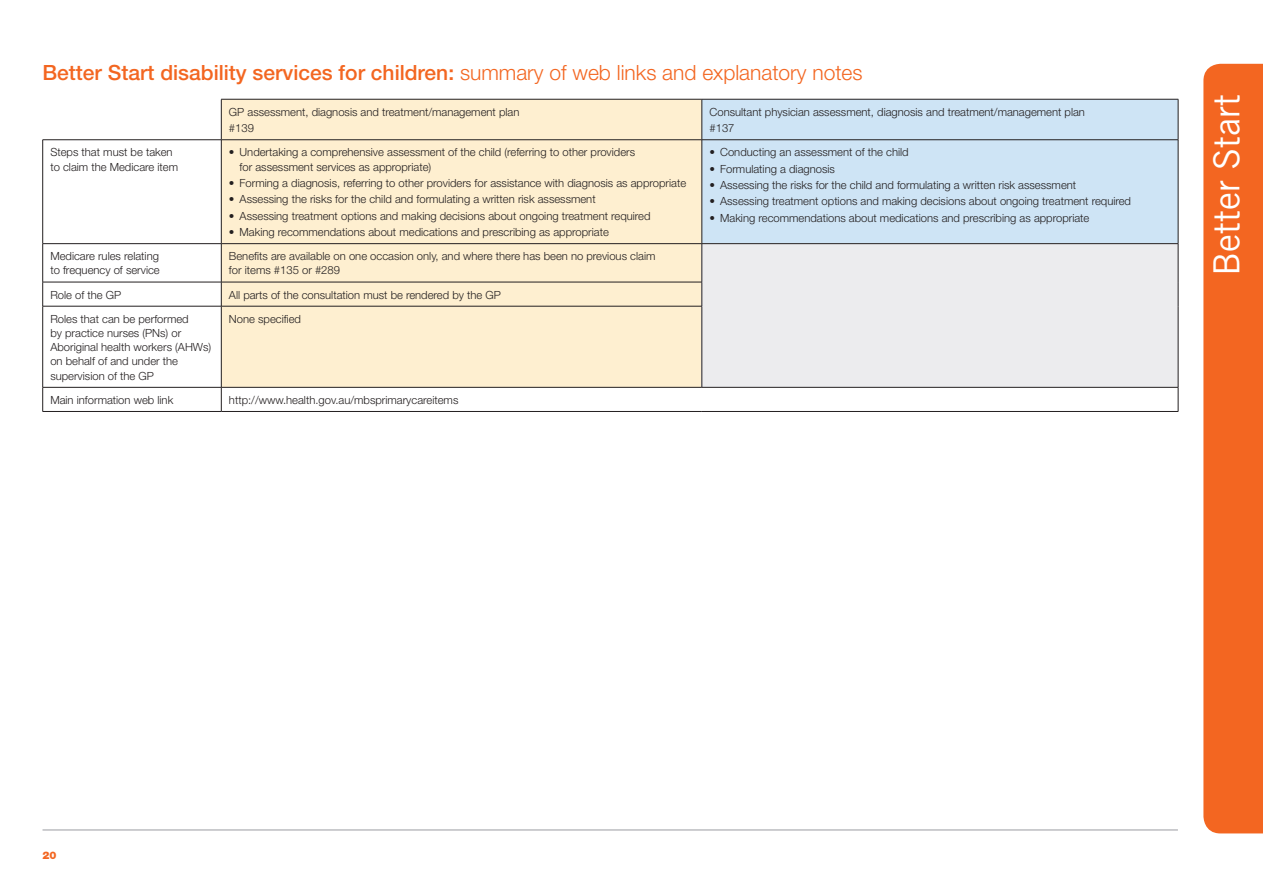
<style>
.page{position:relative;width:1263px;height:893px;background:#fff}
.page>*{position:absolute;margin:0;border:0;box-sizing:border-box;transform-origin:0 0}
.t1{font:36px "Trade Gothic LT";color:#fff}
.t2{font:500 21px "Helvetica Neue LT";color:#f36621}
.t3{font:300 11.25px/14.2px "Helvetica Neue LT";color:#231f20}
.t4{font:900 10.5px "Helvetica Neue LT";color:#f36621}
.s1{font-weight:300}
</style>
<div class="page">
<hr style="left:43px;top:829px;width:1135px;height:2px;background:#bcbdc0">
<div style="left:222px;top:100px;width:480px;height:287px;background:#feefd0"></div>
<div style="left:703px;top:100px;width:475px;height:143px;background:#cee4f5"></div>
<div style="left:702px;top:244px;width:476px;height:143px;background:#ececee"></div>
<hr style="left:221px;top:99px;width:481px;height:1px;background:#231f20">
<hr style="left:221px;top:99px;width:1px;height:41px;background:#231f20">
<hr style="left:702px;top:99px;width:476px;height:1px;background:#231f20">
<hr style="left:702px;top:99px;width:1px;height:41px;background:#231f20">
<hr style="left:1178px;top:99px;width:1px;height:41px;background:#231f20">
<hr style="left:43px;top:139px;width:178px;height:1px;background:#231f20">
<hr style="left:42px;top:140px;width:1px;height:103px;background:#231f20">
<hr style="left:221px;top:139px;width:481px;height:1px;background:#231f20">
<hr style="left:221px;top:140px;width:1px;height:103px;background:#231f20">
<hr style="left:702px;top:139px;width:476px;height:1px;background:#231f20">
<hr style="left:702px;top:140px;width:1px;height:103px;background:#231f20">
<hr style="left:1178px;top:140px;width:1px;height:103px;background:#231f20">
<hr style="left:43px;top:243px;width:178px;height:1px;background:#231f20">
<hr style="left:42px;top:244px;width:1px;height:38px;background:#231f20">
<hr style="left:221px;top:243px;width:481px;height:1px;background:#231f20">
<hr style="left:221px;top:244px;width:1px;height:38px;background:#231f20">
<hr style="left:702px;top:243px;width:476px;height:1px;background:#231f20">
<hr style="left:702px;top:244px;width:1px;height:38px;background:#231f20">
<hr style="left:1178px;top:244px;width:1px;height:38px;background:#231f20">
<hr style="left:43px;top:282px;width:178px;height:1px;background:#231f20">
<svg style="left:42px;top:282px;width:1px;height:24px"></svg>
<hr style="left:221px;top:282px;width:481px;height:1px;background:#231f20">
<svg style="left:221px;top:282px;width:1px;height:24px"></svg>
<svg style="left:702px;top:282px;width:1px;height:24px"></svg>
<svg style="left:1178px;top:282px;width:1px;height:24px"></svg>
<hr style="left:43px;top:306px;width:178px;height:1px;background:#231f20">
<hr style="left:42px;top:306px;width:1px;height:81px;background:#231f20">
<hr style="left:221px;top:306px;width:481px;height:1px;background:#231f20">
<hr style="left:221px;top:306px;width:1px;height:81px;background:#231f20">
<hr style="left:702px;top:306px;width:1px;height:81px;background:#231f20">
<hr style="left:1178px;top:306px;width:1px;height:81px;background:#231f20">
<hr style="left:43px;top:387px;width:178px;height:1px;background:#231f20">
<svg style="left:42px;top:387px;width:1px;height:24px"></svg>
<hr style="left:221px;top:387px;width:481px;height:1px;background:#231f20">
<svg style="left:221px;top:387px;width:1px;height:24px"></svg>
<hr style="left:702px;top:387px;width:476px;height:1px;background:#231f20">
<svg style="left:1178px;top:387px;width:1px;height:24px"></svg>
<hr style="left:43px;top:411px;width:178px;height:1px;background:#231f20">
<hr style="left:221px;top:411px;width:481px;height:1px;background:#231f20">
<hr style="left:702px;top:411px;width:476px;height:1px;background:#231f20">
<div style="left:1203px;top:64px;width:60px;height:769px;background:#f36621"></div>
<h2 class="t2" style="left:43px;top:60px;width:822px">Better Start disability services for children: <span class="s1">summary of web links and explanatory notes</span></h2>
<p class="t3" style="left:229px;top:103px;width:292px;line-height:16.4px">GP assessment, diagnosis and treatment/management plan #139</p>
<p class="t3" style="left:709px;top:103px;width:377px;line-height:16.4px">Consultant physician assessment, diagnosis and treatment/management plan #137</p>
<p class="t3" style="left:50px;top:145px;width:129px">Steps that must be taken to claim the Medicare item</p>
<p class="t3" style="left:240px;top:145px;width:397px;text-indent:-11px">• Undertaking a comprehensive assessment of the child (referring to other providers for assessment services as appropriate)</p>
<p class="t3" style="left:229px;top:176px;width:459px">• Forming a diagnosis, referring to other providers for assistance with diagnosis as appropriate</p>
<p class="t3" style="left:229px;top:192px;width:368px">• Assessing the risks for the child and formulating a written risk assessment</p>
<p class="t3" style="left:229px;top:208px;width:423px">• Assessing treatment options and making decisions about ongoing treatment required</p>
<p class="t3" style="left:229px;top:225px;width:381px">• Making recommendations about medications and prescribing as appropriate</p>
<p class="t3" style="left:709px;top:145px;width:201px">• Conducting an assessment of the child</p>
<p class="t3" style="left:709px;top:161px;width:127px">• Formulating a diagnosis</p>
<p class="t3" style="left:709px;top:178px;width:368px">• Assessing the risks for the child and formulating a written risk assessment</p>
<p class="t3" style="left:709px;top:194px;width:423px">• Assessing treatment options and making decisions about ongoing treatment required</p>
<p class="t3" style="left:709px;top:210px;width:381px">• Making recommendations about medications and prescribing as appropriate</p>
<p class="t3" style="left:50px;top:249px;width:111px">Medicare rules relating to frequency of service</p>
<p class="t3" style="left:229px;top:249px;width:428px">Benefits are available on one occasion only, and where there has been no previous claim for items #135 or #289</p>
<p class="t3" style="left:50px;top:287px;width:72px">Role of the GP</p>
<p class="t3" style="left:229px;top:287px;width:273px">All parts of the consultation must be rendered by the GP</p>
<p class="t3" style="left:50px;top:311px;width:162px">Roles that can be performed<br>by practice nurses (PNs) or<br>Aboriginal health workers (AHWs) on behalf of and under the supervision of the GP</p>
<p class="t3" style="left:229px;top:311px;width:74px">None specified</p>
<p class="t3" style="left:50px;top:392px;width:124px">Main information web link</p>
<p class="t3" style="left:229px;top:392px;width:231px">http://www.health.gov.au/mbsprimarycareitems</p>
<h1 class="t1" style="left:1205px;top:276px;width:184px;rotate:-90deg">Better Start</h1>
<p class="t4" style="left:43px;top:849px;width:16px">20</p>
</div>
